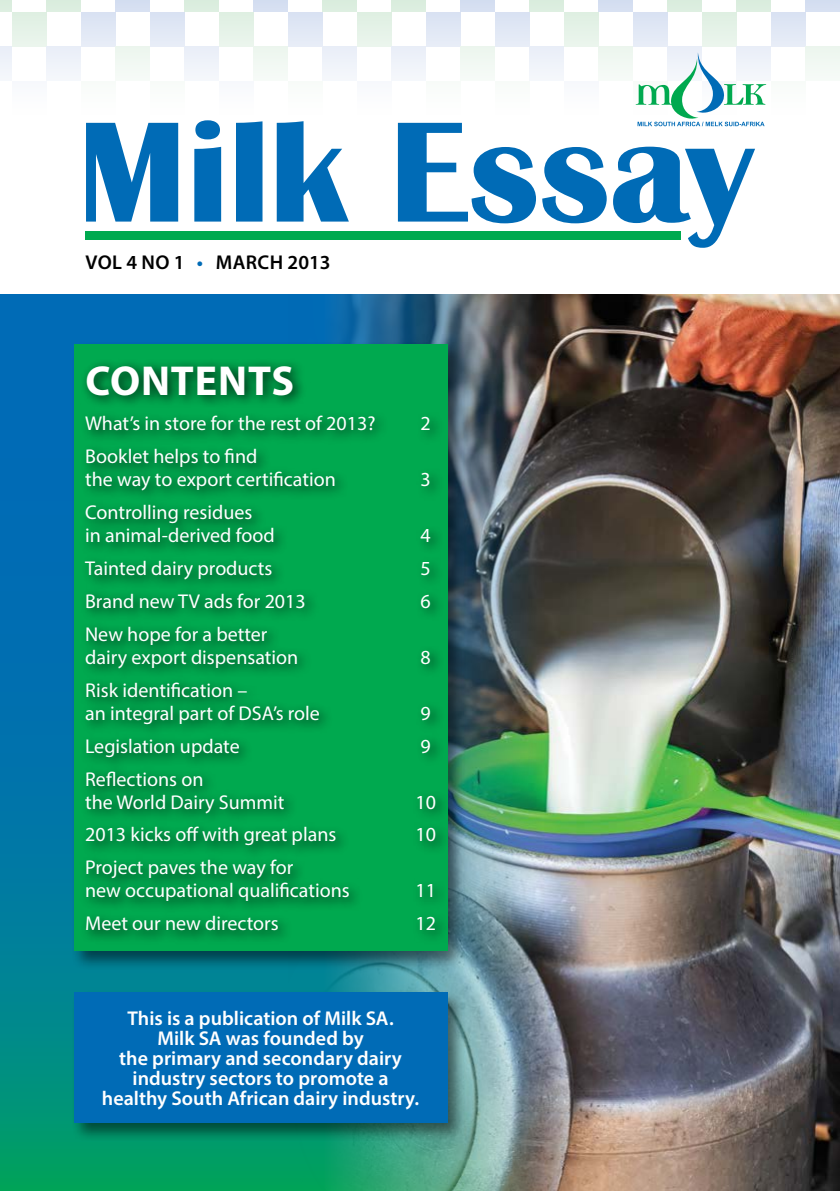
<style>
.page{position:relative;width:840px;height:1191px;background:#fff}
.page>*{position:absolute;margin:0;border:0;box-sizing:border-box;transform-origin:0 0}
.t1{font:700 148px "Britannic T";color:#006bb6}
.t2{font:700 42px "Myriad Pro";letter-spacing:.02em;color:#fff}
.t3{font:20px/23px "Myriad Pro";color:#fff}
.t4{font:600 20px/20px "Myriad Pro";color:#fff;text-align:center}
.t5{font:600 20px "Myriad Pro";letter-spacing:.015em;color:#000}
.s1{color:#006bb6}
</style>
<div class="page">
<div style="left:0;top:0;width:12px;height:12px;background:#dbeddf"></div>
<div style="left:322px;top:0;width:34px;height:12px;background:#dbeddf"></div>
<div style="left:667px;top:0;width:34px;height:12px;background:#dbeddf"></div>
<div style="left:46px;top:0;width:35px;height:12px;background:#dbeddf"></div>
<div style="left:391px;top:0;width:34px;height:12px;background:#dbeddf"></div>
<div style="left:736px;top:0;width:34px;height:12px;background:#dbeddf"></div>
<div style="left:115px;top:0;width:35px;height:12px;background:#d5dff1"></div>
<div style="left:460px;top:0;width:34px;height:12px;background:#d5dff1"></div>
<div style="left:805px;top:0;width:34px;height:12px;background:#d5dff1"></div>
<div style="left:184px;top:0;width:35px;height:12px;background:#dbeddf"></div>
<div style="left:529px;top:0;width:34px;height:12px;background:#dbeddf"></div>
<div style="left:253px;top:0;width:35px;height:12px;background:#d5dff1"></div>
<div style="left:598px;top:0;width:34px;height:12px;background:#d5dff1"></div>
<div style="left:12px;top:12px;width:34px;height:34px;background:#e5f2e7"></div>
<div style="left:356px;top:12px;width:35px;height:34px;background:#e5f2e7"></div>
<div style="left:701px;top:12px;width:35px;height:34px;background:#e5f2e7"></div>
<div style="left:81px;top:12px;width:34px;height:34px;background:#e0e7f5"></div>
<div style="left:425px;top:12px;width:35px;height:34px;background:#e0e7f5"></div>
<div style="left:770px;top:12px;width:35px;height:34px;background:#e0e7f5"></div>
<div style="left:150px;top:12px;width:34px;height:34px;background:#e0e7f5"></div>
<div style="left:494px;top:12px;width:35px;height:34px;background:#e0e7f5"></div>
<div style="left:219px;top:12px;width:34px;height:34px;background:#e5f2e7"></div>
<div style="left:563px;top:12px;width:35px;height:34px;background:#e5f2e7"></div>
<div style="left:288px;top:12px;width:34px;height:34px;background:#e0e7f5"></div>
<div style="left:632px;top:12px;width:35px;height:34px;background:#e0e7f5"></div>
<div style="left:0;top:46px;width:12px;height:35px;background:#eff3fa"></div>
<div style="left:322px;top:46px;width:34px;height:35px;background:#eff3fa"></div>
<div style="left:667px;top:46px;width:34px;height:35px;background:#eaeef8"></div>
<div style="left:46px;top:46px;width:35px;height:35px;background:#eff3fa"></div>
<div style="left:391px;top:46px;width:34px;height:35px;background:#eff3fa"></div>
<div style="left:736px;top:46px;width:34px;height:35px;background:#ebeff8"></div>
<div style="left:115px;top:46px;width:35px;height:35px;background:#f2f8f3"></div>
<div style="left:460px;top:46px;width:34px;height:35px;background:#f2f8f3"></div>
<div style="left:805px;top:46px;width:34px;height:35px;background:#f2f8f3"></div>
<div style="left:184px;top:46px;width:35px;height:35px;background:#eff3fa"></div>
<div style="left:529px;top:46px;width:34px;height:35px;background:#eff3fa"></div>
<div style="left:253px;top:46px;width:35px;height:35px;background:#f2f8f3"></div>
<div style="left:598px;top:46px;width:34px;height:35px;background:#f2f8f3"></div>
<div style="left:12px;top:81px;width:34px;height:34px;background:#fbfcfd"></div>
<div style="left:356px;top:81px;width:35px;height:34px;background:#fbfcfd"></div>
<div style="left:81px;top:81px;width:34px;height:34px;background:#fbfdfc"></div>
<div style="left:425px;top:81px;width:35px;height:34px;background:#fbfdfc"></div>
<div style="left:770px;top:81px;width:35px;height:34px;background:#fbfdfc"></div>
<div style="left:150px;top:81px;width:34px;height:34px;background:#fbfdfc"></div>
<div style="left:494px;top:81px;width:35px;height:34px;background:#fbfdfc"></div>
<div style="left:219px;top:81px;width:34px;height:34px;background:#fbfcfd"></div>
<div style="left:563px;top:81px;width:35px;height:34px;background:#fbfcfd"></div>
<div style="left:288px;top:81px;width:34px;height:34px;background:#fbfdfc"></div>
<div style="left:632px;top:81px;width:35px;height:34px;background:#fbfdfc"></div>
<svg style="left:635px;top:52px;width:130px;height:74px"></svg>
<div style="left:85px;top:231px;width:595px;height:9px;background:#00a94f"></div>
<svg style="left:0;top:295px;width:288px;height:896px;background:#007c9b"></svg>
<img style="left:288px;top:295px;width:551px;height:896px">
<div style="left:70px;top:989px;width:396px;height:153px;background:#000;opacity:.5"></div>
<div style="left:74px;top:992px;width:373px;height:131px;background:#006bb6"></div>
<div style="left:70px;top:341px;width:396px;height:629px;background:#000;opacity:.5"></div>
<div style="left:74px;top:344px;width:373px;height:607px;background:#00a94f"></div>
<div style="left:79px;top:358px;width:371px;height:587px;background:#000;opacity:.75"></div>
<h1 class="t1" style="left:78px;top:89px;width:676px">Milk Essay</h1>
<p class="t5" style="left:85px;top:249px;width:246px">vol 4 no 1 <span class="s1">•</span> march 2013</p>
<h2 class="t2" style="left:85px;top:353px;width:210px">CONTENTS</h2>
<p class="t3" style="left:85px;top:411px;width:292px">What’s in store for the rest of 2013?</p>
<p class="t3" style="left:420px;top:411px;width:12px">2</p>
<p class="t3" style="left:85px;top:444px;width:252px">Booklet helps to find<br>the way to export certification</p>
<p class="t3" style="left:420px;top:467px;width:12px">3</p>
<p class="t3" style="left:85px;top:500px;width:191px">Controlling residues<br>in animal-derived food</p>
<p class="t3" style="left:420px;top:523px;width:12px">4</p>
<p class="t3" style="left:85px;top:556px;width:189px">Tainted dairy products</p>
<p class="t3" style="left:420px;top:556px;width:12px">5</p>
<p class="t3" style="left:85px;top:589px;width:222px">Brand new TV ads for 2013</p>
<p class="t3" style="left:420px;top:589px;width:12px">6</p>
<p class="t3" style="left:85px;top:622px;width:214px">New hope for a better dairy export dispensation</p>
<p class="t3" style="left:420px;top:645px;width:12px">8</p>
<p class="t3" style="left:85px;top:678px;width:236px">Risk identification –<br>an integral part of DSA’s role</p>
<p class="t3" style="left:420px;top:701px;width:12px">9</p>
<p class="t3" style="left:85px;top:734px;width:156px">Legislation update</p>
<p class="t3" style="left:420px;top:734px;width:12px">9</p>
<p class="t3" style="left:85px;top:767px;width:201px">Reflections on<br>the World Dairy Summit</p>
<p class="t3" style="left:415px;top:790px;width:22px">10</p>
<p class="t3" style="left:85px;top:823px;width:253px">2013 kicks off with great plans</p>
<p class="t3" style="left:415px;top:823px;width:22px">10</p>
<p class="t3" style="left:85px;top:856px;width:266px">Project paves the way for<br>new occupational qualifications</p>
<p class="t3" style="left:415px;top:879px;width:22px">11</p>
<p class="t3" style="left:85px;top:911px;width:195px">Meet our new directors</p>
<p class="t3" style="left:415px;top:911px;width:22px">12</p>
<p class="t4" style="left:102px;top:1008px;width:318px">This is a publication of Milk SA.<br>Milk SA was founded by<br>the primary and secondary dairy industry sectors to promote a healthy South African dairy industry.</p>
</div>
